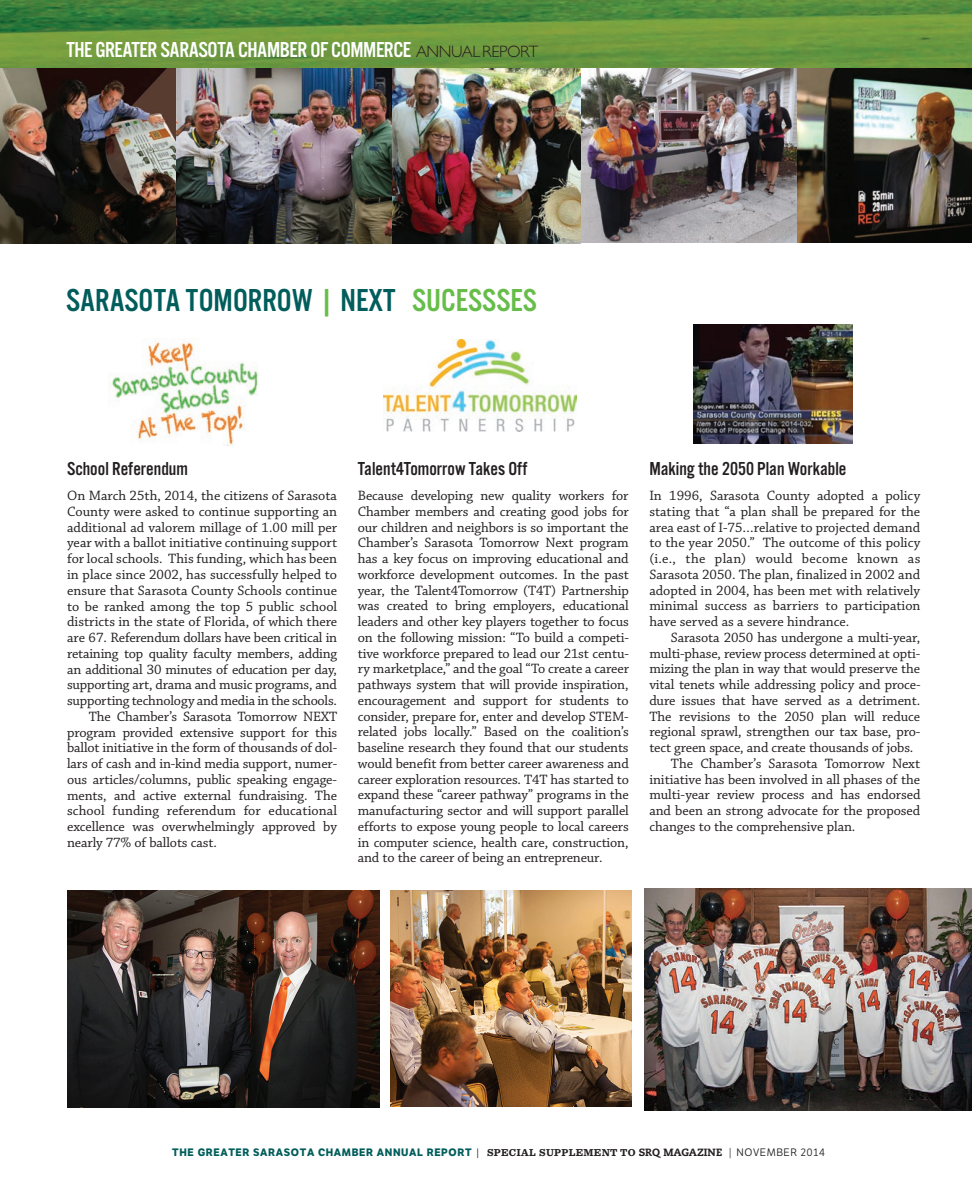
<style>
.page{position:relative;width:972px;height:1202px;background:#fff}
.page>*{position:absolute;margin:0;border:0;box-sizing:border-box;transform-origin:0 0}
.t1{font:33px "Alternate Got No 3 D";color:#005d5b}
.t2{font:22.5px "Alternate Got No 3 D";letter-spacing:-.02em;color:#fff}
.t3{font:19.5px "Alternate Got No 3 D";color:#231f20}
.t4{font:14.25px/15.8px "Chaparral Pro";letter-spacing:-.01em;color:#231f20;text-align:justify}
.t5{font:700 10.5px "LFT Etica";letter-spacing:.06em;color:#005d5b}
.s1{font-family:"Gill Sans";font-weight:300;font-size:16.5px;color:#231f20}
.s2{color:#67bd4a}
.s3{font-weight:400;color:#231f20}
.s4{font-family:"Sentinel";color:#231f20}
.s5{font-family:"Caecilia Heavy Os F";font-weight:400;color:#231f20}
.s6{font-weight:300;font-size:11.25px;color:#231f20}
</style>
<div class="page">
<img style="left:796px;top:68px;width:176px;height:175px">
<img style="left:580px;top:68px;width:216px;height:175px">
<img style="left:391px;top:68px;width:189px;height:175px">
<img style="left:175px;top:68px;width:216px;height:175px">
<img style="left:0;top:68px;width:175px;height:175px">
<img style="left:0;top:0;width:972px;height:68px">
<img style="left:68px;top:890px;width:312px;height:217px">
<img style="left:645px;top:888px;width:327px;height:222px">
<img style="left:108px;top:340px;width:150px;height:105px">
<img style="left:384px;top:339px;width:192px;height:92px">
<svg style="left:694px;top:443px;width:159px;height:1px"></svg>
<img style="left:694px;top:325px;width:159px;height:118px">
<img style="left:390px;top:890px;width:242px;height:216px">
<h2 class="t2" style="left:66px;top:42px;width:473px">THE GREATER SARASOTA CHAMBER OF COMMERCE <span class="s1">ANNUAL REPORT</span></h2>
<h1 class="t1" style="left:66px;top:289px;width:472px">SARASOTA TOMORROW <span class="s2">|</span> NEXT <span class="s2">SUCESSSES</span></h1>
<h3 class="t3" style="left:67px;top:462px;width:122px">School Referendum</h3>
<p class="t4" style="left:67px;top:488px;width:271px">On March 25th, 2014, the citizens of Sarasota</p>
<p class="t4" style="left:67px;top:504px;width:272px">County were asked to continue supporting an</p>
<p class="t4" style="left:67px;top:520px;width:272px">additional ad valorem millage of 1.00 mill per</p>
<p class="t4" style="left:67px;top:535px;width:272px">year with a ballot initiative continuing support</p>
<p class="t4" style="left:67px;top:551px;width:271px">for local schools. This funding, which has been</p>
<p class="t4" style="left:67px;top:567px;width:272px">in place since 2002, has successfully helped to</p>
<p class="t4" style="left:67px;top:583px;width:271px">ensure that Sarasota County Schools continue</p>
<p class="t4" style="left:67px;top:598px;width:272px">to be ranked among the top 5 public school</p>
<p class="t4" style="left:67px;top:614px;width:272px">districts in the state of Florida, of which there</p>
<p class="t4" style="left:67px;top:630px;width:272px">are 67. Referendum dollars have been critical in</p>
<p class="t4" style="left:67px;top:646px;width:272px">retaining top quality faculty members, adding</p>
<p class="t4" style="left:67px;top:661px;width:271px">an additional 30 minutes of education per day,</p>
<p class="t4" style="left:67px;top:677px;width:271px">supporting art, drama and music programs, and</p>
<p class="t4" style="left:67px;top:693px;width:271px">supporting technology and media in the schools.</p>
<p class="t4" style="left:89px;top:709px;width:250px">The Chamber’s Sarasota Tomorrow NEXT</p>
<p class="t4" style="left:67px;top:724px;width:272px">program provided extensive support for this</p>
<p class="t4" style="left:67px;top:740px;width:272px">ballot initiative in the form of thousands of dol-</p>
<p class="t4" style="left:67px;top:756px;width:272px">lars of cash and in-kind media support, numer-</p>
<p class="t4" style="left:67px;top:772px;width:271px">ous articles/columns, public speaking engage-</p>
<p class="t4" style="left:67px;top:787px;width:271px">ments, and active external fundraising. The</p>
<p class="t4" style="left:67px;top:803px;width:271px">school funding referendum for educational</p>
<p class="t4" style="left:67px;top:819px;width:271px">excellence was overwhelmingly approved by</p>
<p class="t4" style="left:67px;top:835px;width:151px">nearly 77% of ballots cast.</p>
<h3 class="t3" style="left:358px;top:462px;width:171px">Talent4Tomorrow Takes Off</h3>
<p class="t4" style="left:358px;top:488px;width:273px">Because developing new quality workers for Chamber members and creating good jobs for our children and neighbors is so important the Chamber’s Sarasota Tomorrow Next program has a key focus on improving educational and workforce development outcomes. In the past year, the Talent4Tomorrow (T4T) Partnership was created to bring employers, educational leaders and other key players together to focus on the following mission: “To build a competi&shy;tive workforce prepared to lead our 21st centu&shy;ry marketplace,” and the goal “To create a career pathways system that will provide inspiration, encouragement and support for students to consider, prepare for, enter and develop STEM&shy;related jobs locally.” Based on the coalition’s baseline research they found that our students would benefit from better career awareness and career exploration resources. T4T has started to expand these “career pathway” programs in the manufacturing sector and will support parallel efforts to expose young people to local careers in computer science, health care, construction, and to the career of being an entrepreneur.</p>
<h3 class="t3" style="left:649px;top:462px;width:199px">Making the 2050 Plan Workable</h3>
<p class="t4" style="left:649px;top:488px;width:273px">In 1996, Sarasota County adopted a policy stating that “a plan shall be prepared for the area east of I-75…relative to projected demand to the year 2050.” The outcome of this policy (i.e., the plan) would become known as Sarasota 2050. The plan, finalized in 2002 and adopted in 2004, has been met with relatively minimal success as barriers to participation have served as a severe hindrance.</p>
<p class="t4" style="left:671px;top:630px;width:251px">Sarasota 2050 has undergone a multi-year,</p>
<p class="t4" style="left:649px;top:645px;width:272px">multi-phase, review process determined at opti-</p>
<p class="t4" style="left:649px;top:661px;width:272px">mizing the plan in way that would preserve the</p>
<p class="t4" style="left:649px;top:677px;width:273px">vital tenets while addressing policy and proce-</p>
<p class="t4" style="left:649px;top:693px;width:272px">dure issues that have served as a detriment.</p>
<p class="t4" style="left:649px;top:708px;width:272px">The revisions to the 2050 plan will reduce</p>
<p class="t4" style="left:649px;top:724px;width:273px">regional sprawl, strengthen our tax base, pro-</p>
<p class="t4" style="left:649px;top:740px;width:266px">tect green space, and create thousands of jobs.</p>
<p class="t4" style="left:671px;top:756px;width:251px">The Chamber’s Sarasota Tomorrow Next</p>
<p class="t4" style="left:649px;top:771px;width:272px">initiative has been involved in all phases of the</p>
<p class="t4" style="left:649px;top:787px;width:273px">multi-year review process and has endorsed</p>
<p class="t4" style="left:649px;top:803px;width:272px">and been an strong advocate for the proposed</p>
<p class="t4" style="left:649px;top:819px;width:208px">changes to the comprehensive plan.</p>
<p class="t5" style="left:172px;top:1146px;width:654px">THE GREATER SARASOTA CHAMBER ANNUAL REPORT <span class="s3">|</span> <span class="s4">SPECIAL SUPPLEMENT TO</span> <span class="s5">SRQ MAGAZINE</span> <span class="s6">|</span> <span class="s3">NOVEMBER 2014</span></p>
</div>
